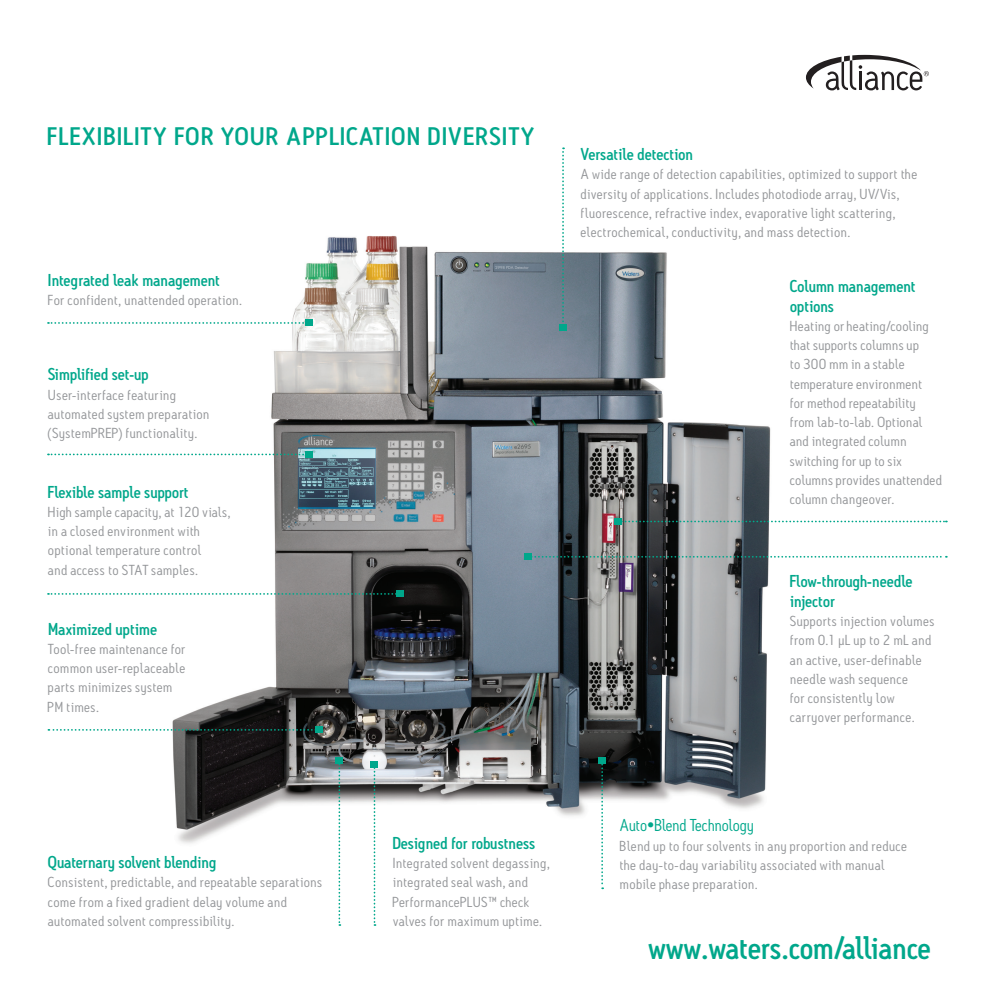
<style>
.page{position:relative;width:993px;height:1008px;background:#fff}
.page>*{position:absolute;margin:0;border:0;box-sizing:border-box;transform-origin:0 0}
.t1{font:500 31.5px "Antitled OT";color:#00a78b}
.t2{font:500 24.5px "Antitled OT";letter-spacing:.05em;color:#00a78b;scale:1.05 1}
.t3{font:500 16.62px/19.9px "Antitled OT";color:#00a78b}
.t4{font:16.62px "Antitled OT";color:#00a78b}
.t5{font:14px/19.2px "Antitled OT";letter-spacing:.025em;color:#939598;scale:1.05 1}
</style>
<div class="page">
<img style="left:144px;top:236px;width:658px;height:616px">
<svg style="left:48px;top:454px;width:257px;height:1px"></svg>
<div style="left:305px;top:451px;width:7px;height:7px;background:#00a78b"></div>
<svg style="left:48px;top:593px;width:348px;height:2px"></svg>
<div style="left:396px;top:590px;width:7px;height:7px;background:#00a78b"></div>
<svg style="left:48px;top:322px;width:257px;height:2px"></svg>
<div style="left:305px;top:319px;width:7px;height:7px;background:#00a78b"></div>
<svg style="left:531px;top:556px;width:415px;height:2px"></svg>
<div style="left:524px;top:553px;width:7px;height:7px;background:#00a78b"></div>
<svg style="left:621px;top:521px;width:325px;height:1px"></svg>
<div style="left:614px;top:518px;width:7px;height:7px;background:#00a78b"></div>
<svg style="left:48px;top:729px;width:267px;height:2px"></svg>
<div style="left:315px;top:726px;width:7px;height:7px;background:#00a78b"></div>
<svg style="left:562px;top:147px;width:2px;height:177px"></svg>
<div style="left:559px;top:324px;width:7px;height:7px;background:#00a78b"></div>
<svg style="left:373px;top:768px;width:2px;height:158px"></svg>
<div style="left:371px;top:761px;width:7px;height:7px;background:#00a78b"></div>
<svg style="left:806px;top:55px;width:122px;height:35px"></svg>
<svg style="left:338px;top:764px;width:2px;height:162px"></svg>
<div style="left:336px;top:757px;width:7px;height:7px;background:#00a78b"></div>
<svg style="left:601px;top:764px;width:2px;height:125px"></svg>
<div style="left:598px;top:757px;width:7px;height:7px;background:#00a78b"></div>
<h2 class="t2" style="left:47px;top:121px;width:465px">FLEXIBILITY FOR YOUR APPLICATION DIVERSITY</h2>
<p class="t3" style="left:48px;top:270px;width:173px">Integrated leak management</p>
<p class="t5" style="left:48px;top:291px;width:186px">For confident, unattended operation.</p>
<p class="t3" style="left:48px;top:364px;width:102px">Simplified set-up</p>
<p class="t5" style="left:48px;top:385px;width:155px">User-interface featuring automated system preparation (SystemPREP) functionality.</p>
<p class="t3" style="left:48px;top:482px;width:142px">Flexible sample support</p>
<p class="t5" style="left:48px;top:502px;width:175px">High sample capacity, at 120 vials, in a closed environment with optional temperature control<br>and access to STAT samples.</p>
<p class="t3" style="left:48px;top:619px;width:111px">Maximized uptime</p>
<p class="t5" style="left:48px;top:639px;width:132px">Tool-free maintenance for common user-replaceable parts minimizes system<br>PM times.</p>
<p class="t3" style="left:580px;top:144px;width:114px">Versatile detection</p>
<p class="t5" style="left:580px;top:165px;width:322px">A wide range of detection capabilities, optimized to support the diversity of applications. Includes photodiode array, UV/Vis, fluorescence, refractive index, evaporative light scattering, electrochemical, conductivity, and mass detection.</p>
<p class="t3" style="left:789px;top:275px;width:127px">Column management options</p>
<p class="t5" style="left:789px;top:316px;width:146px">Heating or heating/cooling that supports columns up<br>to 300 mm in a stable temperature environment<br>for method repeatability from lab-to-lab. Optional and integrated column switching for up to six columns provides unattended column changeover.</p>
<p class="t3" style="left:789px;top:571px;width:124px">Flow-through-needle injector</p>
<p class="t5" style="left:789px;top:611px;width:139px">Supports injection volumes from 0.1 µL up to 2 mL and an active, user-definable needle wash sequence<br>for consistently low carryover performance.</p>
<p class="t3" style="left:48px;top:852px;width:170px">Quaternary solvent blending</p>
<p class="t5" style="left:48px;top:873px;width:262px">Consistent, predictable, and repeatable separations come from a fixed gradient delay volume and automated solvent compressibility.</p>
<p class="t3" style="left:392px;top:833px;width:144px">Designed for robustness</p>
<p class="t5" style="left:392px;top:853px;width:151px">Integrated solvent degassing, integrated seal wash, and<br>PerformancePLUS™ check valves for maximum uptime.</p>
<p class="t4" style="left:619px;top:816px;width:136px">Auto•Blend Technology</p>
<p class="t5" style="left:619px;top:836px;width:275px">Blend up to four solvents in any proportion and reduce the day-to-day variability associated with manual mobile phase preparation.</p>
<h1 class="t1" style="left:648px;top:929px;width:284px">www.waters.com/alliance</h1>
</div>
